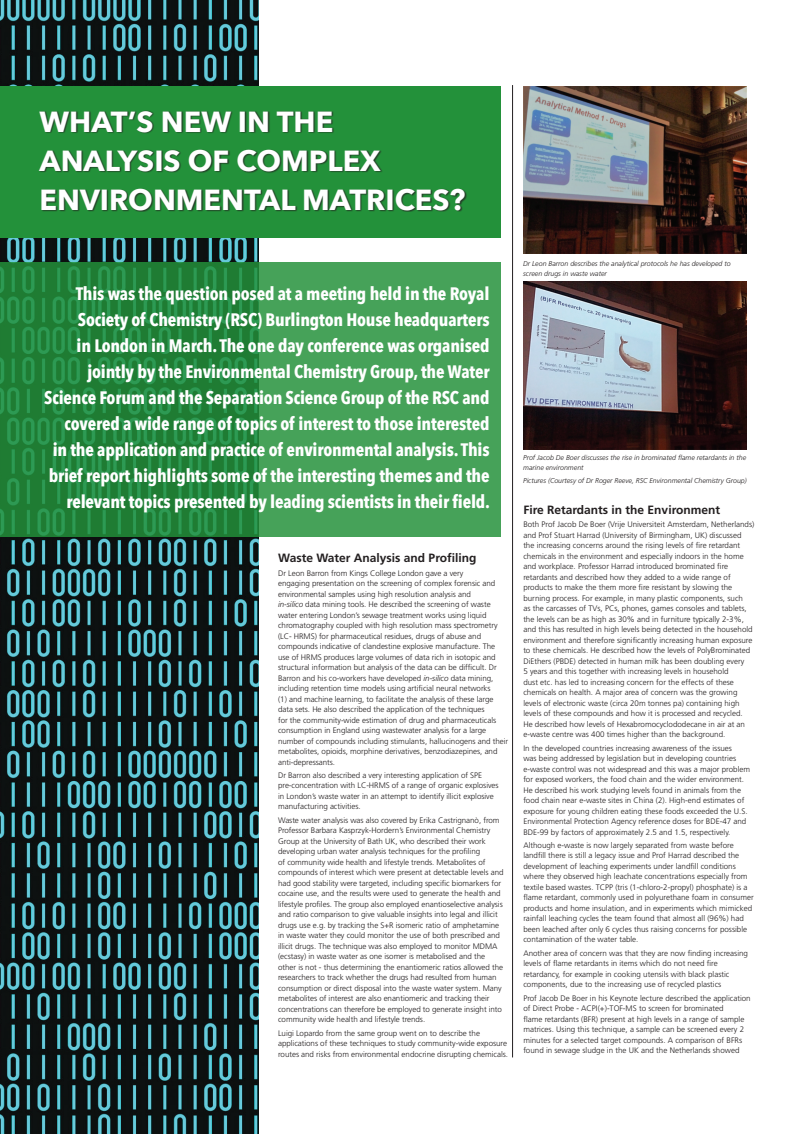
<style>
.page{position:relative;width:794px;height:1134px;background:#fff}
.page>*{position:absolute;margin:0;border:0;box-sizing:border-box;transform-origin:0 0}
.t1{font:700 29px/39px "Avenir Next";color:#fff}
.t2{font:700 18px/26px "Avenir Next Condensed";letter-spacing:-.01em;color:#fff;text-align:right}
.t3{font:700 12px "Frutiger";color:#231f20}
.t4{font:300 8px/10.5px "Frutiger";letter-spacing:-.005em;color:#231f20}
.t5{font:italic 300 7px/10px "Frutiger";color:#231f20}
.s1{font-style:italic}
</style>
<div class="page">
<img style="left:0;top:0;width:259px;height:1134px">
<hr style="left:512px;top:85px;width:1px;height:972px;background:#231f20">
<div style="left:0;top:86px;width:500px;height:152px;background:#23913a"></div>
<div style="left:39px;top:110px;width:428px;height:102px;background:#231f20;opacity:.75"></div>
<svg style="left:0;top:263px;width:500px;height:274px;background:#33934a"></svg>
<img style="left:523px;top:86px;width:224px;height:168px">
<img style="left:523px;top:282px;width:224px;height:167px">
<h1 class="t1" style="left:40px;top:102px;width:427px">WHAT’S NEW IN THE<br>ANALYSIS OF COMPLEX<br>ENVIRONMENTAL MATRICES?</h1>
<p class="t2" style="left:44px;top:281px;width:447px">This was the question posed at a meeting held in the Royal Society of Chemistry (RSC) Burlington House headquarters<br>in London in March. The one day conference was organised jointly by the Environmental Chemistry Group, the Water Science Forum and the Separation Science Group of the RSC and covered a wide range of topics of interest to those interested<br>in the application and practice of environmental analysis. This brief report highlights some of the interesting themes and the relevant topics presented by leading scientists in their field.</p>
<h3 class="t3" style="left:278px;top:551px;width:200px">Waste Water Analysis and Profiling</h3>
<p class="t4" style="left:278px;top:568px;width:231px">Dr Leon Barron from Kings College London gave a very<br>engaging presentation on the screening of complex forensic and environmental samples using high resolution analysis and<br><span class="s1">in-silico</span> data mining tools. He described the screening of waste water entering London’s sewage treatment works using liquid chromatography coupled with high resolution mass spectrometry (LC- HRMS) for pharmaceutical residues, drugs of abuse and compounds indicative of clandestine explosive manufacture. The use of HRMS produces large volumes of data rich in isotopic and structural information but analysis of the data can be difficult. Dr Barron and his co-workers have developed <span class="s1">in-silico</span> data mining, including retention time models using artificial neural networks<br>(1) and machine learning, to facilitate the analysis of these large data sets. He also described the application of the techniques<br>for the community-wide estimation of drug and pharmaceuticals consumption in England using wastewater analysis for a large number of compounds including stimulants, hallucinogens and their metabolites, opioids, morphine derivatives, benzodiazepines, and anti-depressants.</p>
<p class="t4" style="left:278px;top:770px;width:222px">Dr Barron also described a very interesting application of SPE pre-concentration with LC-HRMS of a range of organic explosives in London’s waste water in an attempt to identify illicit explosive manufacturing activities.</p>
<p class="t4" style="left:278px;top:815px;width:227px">Waste water analysis was also covered by Erika Castrignanò, from Professor Barbara Kasprzyk-Hordern’s Environmental Chemistry Group at the University of Bath UK, who described their work developing urban water analysis techniques for the profiling<br>of community wide health and lifestyle trends. Metabolites of compounds of interest which were present at detectable levels and had good stability were targeted, including specific biomarkers for cocaine use, and the results were used to generate the health and lifestyle profiles. The group also employed enantioselective analysis and ratio comparison to give valuable insights into legal and illicit drugs use e.g. by tracking the S+R isomeric ratio of amphetamine in waste water they could monitor the use of both prescribed and illicit drugs. The technique was also employed to monitor MDMA (ecstasy) in waste water as one isomer is metabolised and the other is not - thus determining the enantiomeric ratios allowed the researchers to track whether the drugs had resulted from human consumption or direct disposal into the waste water system. Many metabolites of interest are also enantiomeric and tracking their concentrations can therefore be employed to generate insight into community wide health and lifestyle trends.</p>
<p class="t4" style="left:278px;top:1028px;width:231px">Luigi Lopardo from the same group went on to describe the applications of these techniques to study community-wide exposure routes and risks from environmental endocrine disrupting chemicals.</p>
<p class="t5" style="left:523px;top:259px;width:209px">Dr Leon Barron describes the analytical protocols he has developed to screen drugs in waste water</p>
<p class="t5" style="left:523px;top:453px;width:224px">Prof Jacob De Boer discusses the rise in brominated flame retardants in the marine environment</p>
<p class="t5" style="left:523px;top:476px;width:225px">Pictures (Courtesy of Dr Roger Reeve, RSC Environmental Chemistry Group)</p>
<h3 class="t3" style="left:523px;top:503px;width:198px">Fire Retardants in the Environment</h3>
<p class="t4" style="left:523px;top:519px;width:232px">Both Prof Jacob De Boer (Vrije Universiteit Amsterdam, Netherlands) and Prof Stuart Harrad (University of Birmingham, UK) discussed the increasing concerns around the rising levels of fire retardant chemicals in the environment and especially indoors in the home and workplace. Professor Harrad introduced brominated fire retardants and described how they added to a wide range of products to make the them more fire resistant by slowing the burning process. For example, in many plastic components, such<br>as the carcasses of TVs, PCs, phones, games consoles and tablets, the levels can be as high as 30% and in furniture typically 2-3%, and this has resulted in high levels being detected in the household environment and therefore significantly increasing human exposure to these chemicals. He described how the levels of PolyBrominated DiEthers (PBDE) detected in human milk has been doubling every<br>5 years and this together with increasing levels in household<br>dust etc. has led to increasing concern for the effects of these chemicals on health. A major area of concern was the growing levels of electronic waste (circa 20m tonnes pa) containing high levels of these compounds and how it is processed and recycled.<br>He described how levels of Hexabromocyclododecane in air at an e-waste centre was 400 times higher than the background.</p>
<p class="t4" style="left:523px;top:743px;width:228px">In the developed countries increasing awareness of the issues<br>was being addressed by legislation but in developing countries e-waste control was not widespread and this was a major problem for exposed workers, the food chain and the wider environment.<br>He described his work studying levels found in animals from the food chain near e-waste sites in China (2). High-end estimates of exposure for young children eating these foods exceeded the U.S.<br>Environmental Protection Agency reference doses for BDE-47 and BDE-99 by factors of approximately 2.5 and 1.5, respectively.</p>
<p class="t4" style="left:523px;top:840px;width:232px">Although e-waste is now largely separated from waste before landfill there is still a legacy issue and Prof Harrad described the development of leaching experiments under landfill conditions where they observed high leachate concentrations especially from textile based wastes. TCPP (tris (1-chloro-2-propyl) phosphate) is a flame retardant, commonly used in polyurethane foam in consumer products and home insulation, and in experiments which mimicked rainfall leaching cycles the team found that almost all (96%) had been leached after only 6 cycles thus raising concerns for possible contamination of the water table.</p>
<p class="t4" style="left:523px;top:948px;width:226px">Another area of concern was that they are now finding increasing levels of flame retardants in items which do not need fire retardancy, for example in cooking utensils with black plastic components, due to the increasing use of recycled plastics</p>
<p class="t4" style="left:523px;top:993px;width:229px">Prof Jacob De Boer in his Keynote lecture described the application of Direct Probe - ACPI(+)-TOF-MS to screen for brominated<br>flame retardants (BFR) present at high levels in a range of sample matrices. Using this technique, a sample can be screened every 2 minutes for a selected target compounds. A comparison of BFRs found in sewage sludge in the UK and the Netherlands showed</p>
</div>
